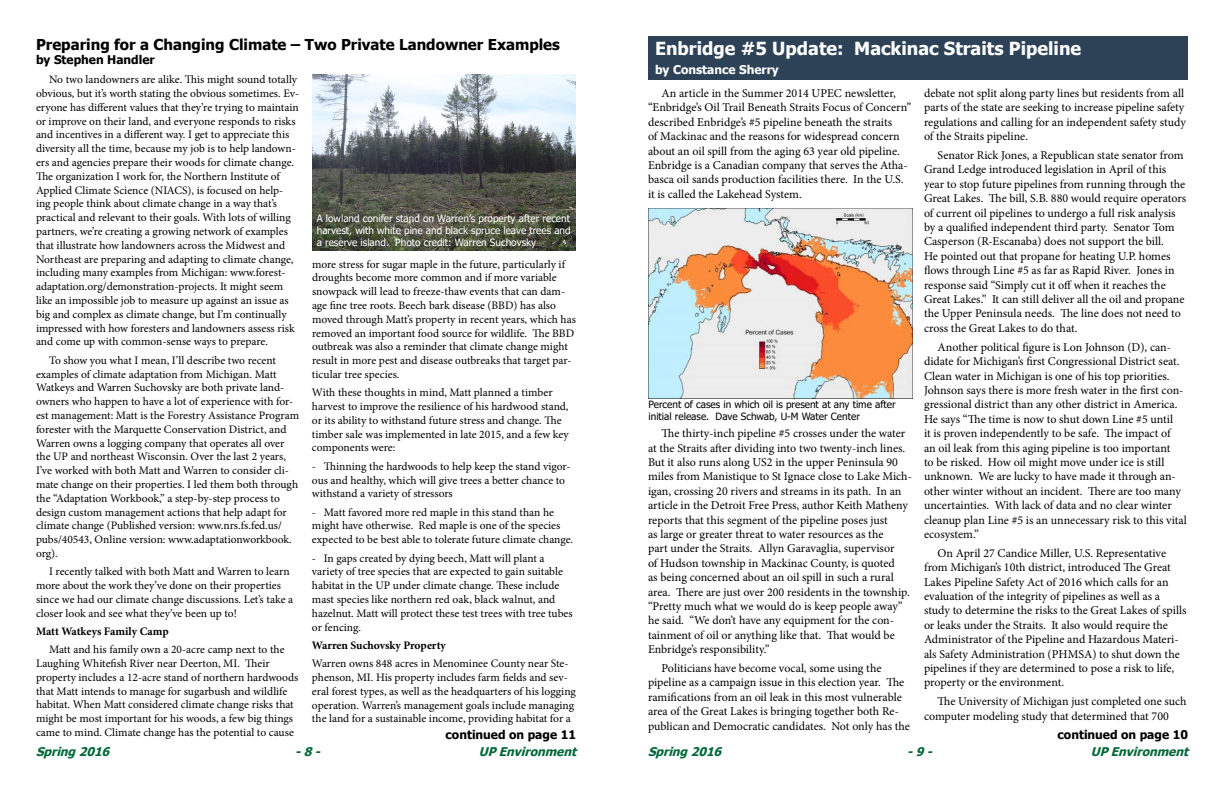
<style>
.page{position:relative;width:1224px;height:792px;background:#fff}
.page>*{position:absolute;margin:0;border:0;box-sizing:border-box;transform-origin:0 0}
.t1{font:700 18px "Tahoma";color:#fff}
.t2{font:700 15px "Tahoma";color:#000}
.t3{font:12px/14.4px "Minion Pro";color:#000}
.t4{font:italic 700 12px "Tahoma";color:#006738}
.t5{font:700 12px "Tahoma";color:#000}
.t6{font:700 12px "Tahoma";color:#fff}
.t7{font:11.5px/13.8px "Minion Pro";letter-spacing:-.005em;color:#000}
.t8{font:700 11.5px "Minion Pro";letter-spacing:-.005em;color:#000}
.t9{font:10px/12px "Tahoma";color:#fff;text-align:justify}
.t10{font:10px/12px "Tahoma";color:#000}
</style>
<div class="page">
<div style="left:648px;top:36px;width:540px;height:43px;background:#2e4257"></div>
<img style="left:648px;top:209px;width:265px;height:189px">
<img style="left:312px;top:75px;width:264px;height:176px">
<h2 class="t2" style="left:36px;top:34px;width:525px">Preparing for a Changing Climate – Two Private Landowner Examples</h2>
<p class="t5" style="left:36px;top:51px;width:120px">by Stephen Handler</p>
<h1 class="t1" style="left:655px;top:36px;width:428px">Enbridge #5 Update: Mackinac Straits Pipeline</h1>
<p class="t6" style="left:655px;top:61px;width:125px">by Constance Sherry</p>
<p class="t7" style="left:36px;top:73px;width:265px;text-indent:13px">No two landowners are alike. This might sound totally obvious, but it’s worth stating the obvious sometimes. Ev&shy;eryone has different values that they’re trying to maintain or improve on their land, and everyone responds to risks and incentives in a different way. I get to appreciate this diversity all the time, because my job is to help landown&shy;ers and agencies prepare their woods for climate change.<br>The organization I work for, the Northern Institute of Applied Climate Science (NIACS), is focused on help&shy;ing people think about climate change in a way that’s practical and relevant to their goals. With lots of willing partners, we’re creating a growing network of examples that illustrate how landowners across the Midwest and Northeast are preparing and adapting to climate change, including many examples from Michigan: www.forest&shy;adaptation.org/demonstration-projects. It might seem like an impossible job to measure up against an issue as big and complex as climate change, but I’m continually impressed with how foresters and landowners assess risk and come up with common-sense ways to prepare.</p>
<p class="t7" style="left:36px;top:353px;width:265px;text-indent:13px">To show you what I mean, I’ll describe two recent examples of climate adaptation from Michigan. Matt Watkeys and Warren Suchovsky are both private land&shy;owners who happen to have a lot of experience with for&shy;est management: Matt is the Forestry Assistance Program forester with the Marquette Conservation District, and Warren owns a logging company that operates all over the UP and northeast Wisconsin. Over the last 2 years, I’ve worked with both Matt and Warren to consider cli&shy;mate change on their properties. I led them both through the “Adaptation Workbook,” a step-by-step process to design custom management actions that help adapt for climate change (Published version: www.nrs.fs.fed.us/ pubs/40543, Online version: www.adaptationworkbook. org).</p>
<p class="t7" style="left:36px;top:565px;width:259px;text-indent:13px">I recently talked with both Matt and Warren to learn more about the work they’ve done on their properties since we had our climate change discussions. Let’s take a closer look and see what they’ve been up to!</p>
<p class="t8" style="left:36px;top:623px;width:134px">Matt Watkeys Family Camp</p>
<p class="t7" style="left:36px;top:643px;width:264px;text-indent:13px">Matt and his family own a 20-acre camp next to the Laughing Whitefish River near Deerton, MI. Their property includes a 12-acre stand of northern hardwoods that Matt intends to manage for sugarbush and wildlife habitat. When Matt considered climate change risks that might be most important for his woods, a few big things came to mind. Climate change has the potential to cause</p>
<p class="t3" style="left:648px;top:86px;width:265px;text-indent:14px">An article in the Summer 2014 UPEC newsletter, “Enbridge’s Oil Trail Beneath Straits Focus of Concern” described Enbridge’s #5 pipeline beneath the straits<br>of Mackinac and the reasons for widespread concern about an oil spill from the aging 63 year old pipeline.<br>Enbridge is a Canadian company that serves the Atha&shy;basca oil sands production facilities there. In the U.S. it is called the Lakehead System.</p>
<p class="t3" style="left:924px;top:86px;width:263px">debate not split along party lines but residents from all parts of the state are seeking to increase pipeline safety regulations and calling for an independent safety study of the Straits pipeline.</p>
<p class="t3" style="left:924px;top:148px;width:264px;text-indent:14px">Senator Rick Jones, a Republican state senator from Grand Ledge introduced legislation in April of this year to stop future pipelines from running through the Great Lakes. The bill, S.B. 880 would require operators of current oil pipelines to undergo a full risk analysis by a qualified independent third party. Senator Tom Casperson (R-Escanaba) does not support the bill.<br>He pointed out that propane for heating U.P. homes flows through Line #5 as far as Rapid River. Jones in response said “Simply cut it off when it reaches the Great Lakes.” It can still deliver all the oil and propane the Upper Peninsula needs. The line does not need to cross the Great Lakes to do that.</p>
<p class="t3" style="left:924px;top:340px;width:264px;text-indent:14px">Another political figure is Lon Johnson (D), can&shy;didate for Michigan’s first Congressional District seat.<br>Clean water in Michigan is one of his top priorities.<br>Johnson says there is more fresh water in the first con&shy;gressional district than any other district in America.<br>He says “The time is now to shut down Line #5 until<br>it is proven independently to be safe. The impact of<br>an oil leak from this aging pipeline is too important<br>to be risked. How oil might move under ice is still unknown. We are lucky to have made it through an&shy;other winter without an incident. There are too many uncertainties. With lack of data and no clear winter cleanup plan Line #5 is an unnecessary risk to this vital ecosystem.”</p>
<p class="t3" style="left:924px;top:546px;width:264px;text-indent:14px">On April 27 Candice Miller, U.S. Representative from Michigan’s 10th district, introduced The Great Lakes Pipeline Safety Act of 2016 which calls for an evaluation of the integrity of pipelines as well as a study to determine the risks to the Great Lakes of spills or leaks under the Straits. It also would require the Administrator of the Pipeline and Hazardous Materi&shy;als Safety Administration (PHMSA) to shut down the pipelines if they are determined to pose a risk to life, property or the environment.</p>
<p class="t3" style="left:924px;top:694px;width:264px;text-indent:14px">The University of Michigan just completed one such computer modeling study that determined that 700</p>
<p class="t9" style="left:317px;top:213px;width:255px">A lowland conifer stand on Warren’s property after recent harvest, with white pine and black spruce leave trees and a reserve island. Photo credit: Warren Suchovsky</p>
<p class="t7" style="left:312px;top:257px;width:265px">more stress for sugar maple in the future, particularly if droughts become more common and if more variable snowpack will lead to freeze-thaw events that can dam&shy;age fine tree roots. Beech bark disease (BBD) has also moved through Matt’s property in recent years, which has removed an important food source for wildlife. The BBD outbreak was also a reminder that climate change might result in more pest and disease outbreaks that target par&shy;ticular tree species.</p>
<p class="t7" style="left:312px;top:386px;width:258px">With these thoughts in mind, Matt planned a timber harvest to improve the resilience of his hardwood stand, or its ability to withstand future stress and change. The timber sale was implemented in late 2015, and a few key components were:</p>
<p class="t7" style="left:312px;top:459px;width:260px">- Thinning the hardwoods to help keep the stand vigor&shy;ous and healthy, which will give trees a better chance to withstand a variety of stressors</p>
<p class="t7" style="left:312px;top:505px;width:263px">- Matt favored more red maple in this stand than he might have otherwise. Red maple is one of the species expected to be best able to tolerate future climate change.</p>
<p class="t7" style="left:312px;top:551px;width:262px">- In gaps created by dying beech, Matt will plant a variety of tree species that are expected to gain suitable habitat in the UP under climate change. These include mast species like northern red oak, black walnut, and hazelnut. Matt will protect these test trees with tree tubes or fencing.</p>
<p class="t8" style="left:312px;top:637px;width:135px">Warren Suchovsky Property</p>
<p class="t7" style="left:312px;top:657px;width:265px">Warren owns 848 acres in Menominee County near Ste&shy;phenson, MI. His property includes farm fields and sev&shy;eral forest types, as well as the headquarters of his logging operation. Warren’s management goals include managing the land for a sustainable income, providing habitat for a</p>
<p class="t10" style="left:648px;top:399px;width:249px">Percent of cases in which oil is present at any time after initial release. Dave Schwab, U-M Water Center</p>
<p class="t3" style="left:648px;top:426px;width:265px;text-indent:14px">The thirty-inch pipeline #5 crosses under the water at the Straits after dividing into two twenty-inch lines.<br>But it also runs along US2 in the upper Peninsula 90 miles from Manistique to St Ignace close to Lake Mich&shy;igan, crossing 20 rivers and streams in its path. In an article in the Detroit Free Press, author Keith Matheny reports that this segment of the pipeline poses just<br>as large or greater threat to water resources as the<br>part under the Straits. Allyn Garavaglia, supervisor<br>of Hudson township in Mackinac County, is quoted<br>as being concerned about an oil spill in such a rural area. There are just over 200 residents in the township. “Pretty much what we would do is keep people away” he said. “We don’t have any equipment for the con&shy;tainment of oil or anything like that. That would be Enbridge’s responsibility.”</p>
<p class="t3" style="left:648px;top:661px;width:264px;text-indent:14px">Politicians have become vocal, some using the pipeline as a campaign issue in this election year. The ramifications from an oil leak in this most vulnerable area of the Great Lakes is bringing together both Re&shy;publican and Democratic candidates. Not only has the</p>
<p class="t5" style="left:446px;top:727px;width:132px">continued on page 11</p>
<p class="t5" style="left:1058px;top:727px;width:132px">continued on page 10</p>
<p class="t4" style="left:36px;top:743px;width:80px">Spring2016</p>
<p class="t4" style="left:295px;top:743px;width:31px">-8-</p>
<p class="t4" style="left:479px;top:743px;width:104px">UPEnvironment</p>
<p class="t4" style="left:648px;top:743px;width:80px">Spring2016</p>
<p class="t4" style="left:907px;top:743px;width:31px">-9-</p>
<p class="t4" style="left:1091px;top:743px;width:104px">UPEnvironment</p>
</div>
